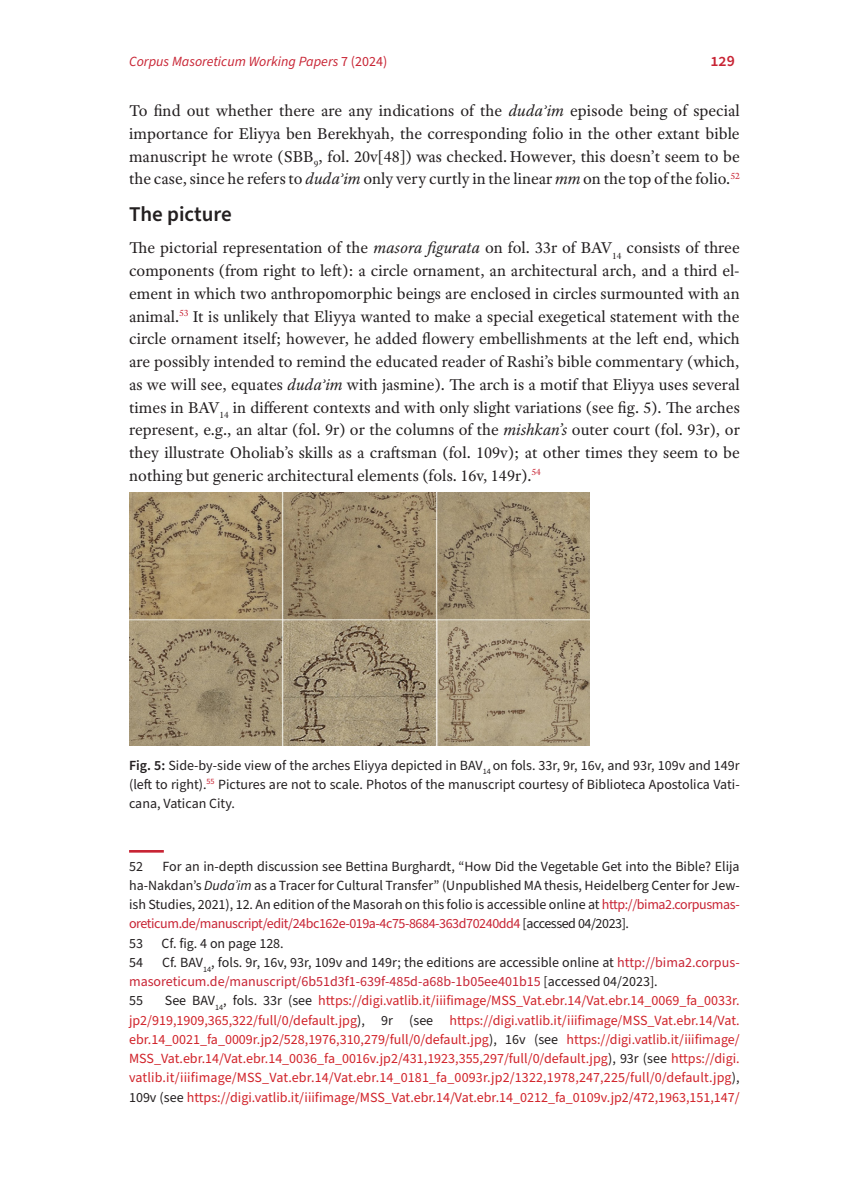
<style>
.page{position:relative;width:844px;height:1191px;background:#fff}
.page>*{position:absolute;margin:0;border:0;box-sizing:border-box;transform-origin:0 0}
.Überschrift_2_ohne_Nummer{font:600 21px "Source Sans Pro";color:#231f20}
.t1{font:16.62px/22.8px "Adobe Text Pro";color:#231f20;text-align:justify}
.t2{font:600 15.75px "Source Sans Pro";color:#c82434}
.Fußnote{font:14px/19.2px "Source Sans Pro";color:#d1232a;text-align:justify}
.Fußnote-2{font:14px/19.2px "Source Sans Pro";color:#231f20;text-align:justify}
.Figure{font:14px/19.2px "Source Sans Pro";color:#231f20;text-align:justify}
.t3{font:italic 14px "Source Sans Pro";color:#c82434}
.s1{font-style:normal}
.s2{font-style:italic}
.s3{font-weight:600}
.s4{color:#c82434}
.s5{color:#231f20}
</style>
<div class="page">
<hr style="left:129px;top:850px;width:35px;height:2px;background:#c82434">
<img style="left:129px;top:493px;width:460px;height:253px">
<p class="t3" style="left:129px;top:52px;width:259px">Corpus Masoreticum Working Papers <span class="s1">7 (2024)</span></p>
<p class="t2" style="left:710px;top:50px;width:26px">129</p>
<p class="t1" style="left:129px;top:99px;width:612px">To find out whether there are any indications of the <span class="s2">dudaʾim</span> episode being of special impor tance for Eliyya ben Berekhyah, the corresponding folio in the other extant bible manuscript he wrote (SBB<sub>9</sub>, fol. 20v[48]) was checked. However, this doesn’t seem to be the case, since he refers to <span class="s2">dudaʾim</span> only very curtly in the linear <span class="s2">mm</span> on the top of the folio.<sup>52</sup></p>
<p class="Überschrift_2_ohne_Nummer" style="left:129px;top:199px;width:104px">The picture</p>
<p class="t1" style="left:129px;top:236px;width:612px">The pictorial representation of the <span class="s2">masora figurata</span> on fol. 33r of BAV<sub>14</sub> consists of three components (from right to left): a circle ornament, an architectural arch, and a third el&shy;ement in which two anthropomorphic beings are enclosed in circles surmounted with an animal.<sup>53</sup> It is unlikely that Eliyya wanted to make a special exegetical statement with the circle ornament itself; how ever, he added flowery embellishments at the left end, which are possibly intended to remind the educated reader of Rashi’s bible commentary (which, as we will see, equates <span class="s2">dudaʾim</span> with jasmine). The arch is a motif that Eliyya uses several times in BAV<sub>14</sub> in different con texts and with only slight variations (see fig. 5). The arches represent, e.g., an altar (fol. 9r) or the col umns of the <span class="s2">mishkan’s</span> outer court (fol. 93r), or they illustrate Oholiab’s skills as a crafts man (fol. 109v); at other times they seem to be nothing but generic architectural elements (fols. 16v, 149r).<sup>54</sup></p>
<p class="Figure" style="left:129px;top:756px;width:612px"><span class="s3">Fig. 5:</span> Side-by-side view of the arches Eliyya depicted in BAV<sub>14</sub> on fols. 33r, 9r, 16v, and 93r, 109v and 149r (left to right).<sup>55</sup> Pictures are not to scale. Photos of the manuscript courtesy of Biblioteca Apostolica Vati&shy;cana, Vatican City.</p>
<p class="Fußnote-2" style="left:129px;top:856px;width:612px;text-indent:33px">For an in-depth discussion see Bettina Burghardt, “How Did the Vegetable Get into the Bible? Elija ha-Nakdan’s <span class="s2">Dudaʾim</span> as a Tracer for Cultural Transfer” (Unpublished MA thesis, Heidelberg Center for Jew&shy;ish Studies, 2021), 12. An edition of the Masorah on this folio is accessible online at <span class="s4">http://bima2.corpusmas&shy;oreticum.de/manuscript/edit/24bc162e-019a-4c75-8684-363d70240dd4</span> [accessed 04/2023].</p>
<p class="Fußnote-2" style="left:129px;top:933px;width:15px">53</p>
<p class="Fußnote-2" style="left:162px;top:933px;width:124px">Cf. fig. 4 on page 128.</p>
<p class="Fußnote-2" style="left:129px;top:953px;width:15px">54</p>
<p class="Fußnote-2" style="left:129px;top:856px;width:15px">52</p>
<p class="Fußnote-2" style="left:129px;top:953px;width:612px;text-indent:33px">Cf. BAV<sub>14</sub>, fols. 9r, 16v, 93r, 109v and 149r; the editions are accessible online at <span class="s4">http://bima2.corpus&shy;masoreticum.de/manuscript/6b51d3f1-639f-485d-a68b-1b05ee401b15</span> [accessed 04/2023].</p>
<p class="Fußnote-2" style="left:129px;top:991px;width:15px">55</p>
<p class="Fußnote" style="left:129px;top:991px;width:612px;text-indent:36px"><span class="s5">See BAV</span><sub>14</sub><span class="s5">, fols. 33r (see</span> https://digi.vatlib.it/iiifimage/MSS_Vat.ebr.14/Vat.ebr.14_0069_fa_0033r. jp2/919,1909,365,322/full/0/default.jpg<span class="s5">), 9r (see</span> https://digi.vatlib.it/iiifimage/MSS_Vat.ebr.14/Vat. ebr.14_0021_fa_0009r.jp2/528,1976,310,279/full/0/default.jpg<span class="s5">), 16v (see</span> https://digi.vatlib.it/iiifimage/ MSS_Vat.ebr.14/Vat.ebr.14_0036_fa_0016v.jp2/431,1923,355,297/full/0/default.jpg<span class="s5">), 93r (see</span> https://digi. vatlib.it/iiifimage/MSS_Vat.ebr.14/Vat.ebr.14_0181_fa_0093r.jp2/1322,1978,247,225/full/0/default.jpg<span class="s5">), 109v (see</span> https://digi.vatlib.it/iiifimage/MSS_Vat.ebr.14/Vat.ebr.14_0212_fa_0109v.jp2/472,1963,151,147/</p>
</div>
